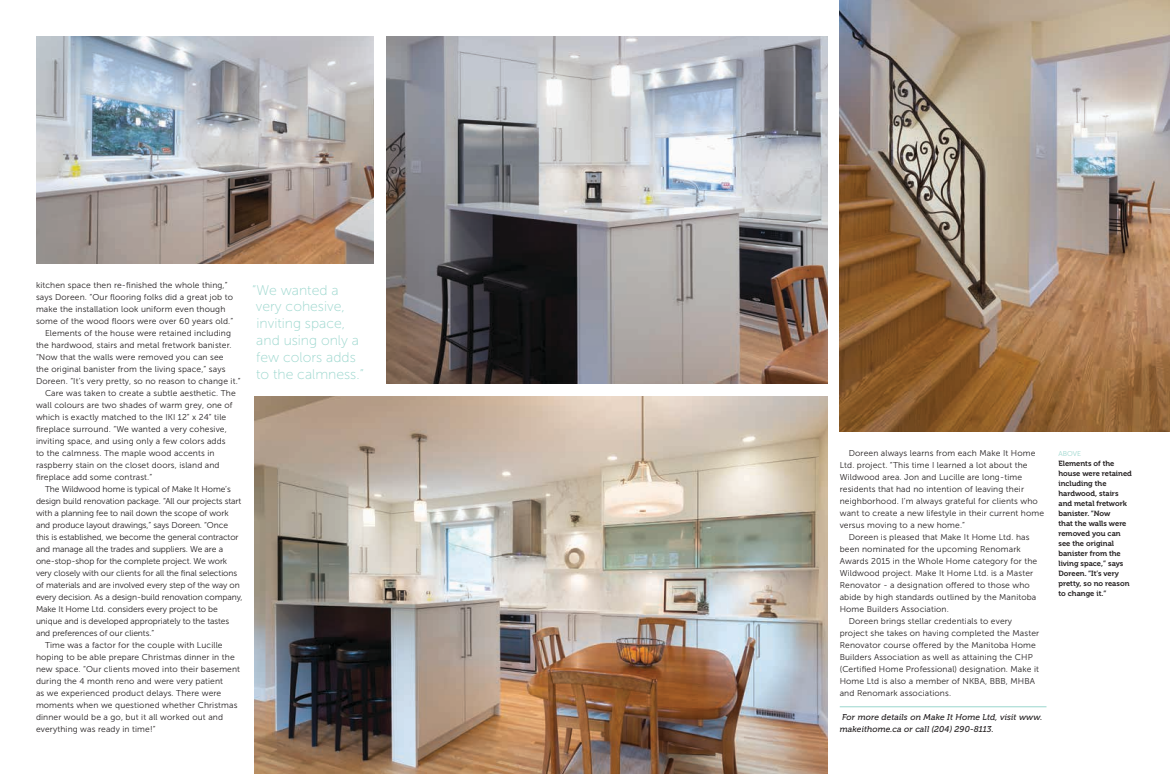
<style>
.page{position:relative;width:1170px;height:774px;background:#fff}
.page>*{position:absolute;margin:0;border:0;box-sizing:border-box;transform-origin:0 0}
.t1{font:14px/16.8px "Museo Sans 100";color:#9ad6cd}
.t2{font:8.5px "Museo Sans 300";letter-spacing:.015em;color:#231f20}
.t3{font:8.5px "Museo Sans 300";letter-spacing:-.01em;color:#231f20}
.t4{font:italic 8.5px/12px "Museo 500";letter-spacing:.015em;color:#231f20}
.t5{font:7.5px/10px "Museo 700";color:#231f20}
.t6{font:7px "Museo Sans 300";color:#9ad6cd}
</style>
<div class="page">
<img style="left:840px;top:0;width:330px;height:432px">
<hr style="left:840px;top:707px;width:206px;height:1px;background:#9ad6cd">
<img style="left:386px;top:36px;width:442px;height:348px">
<img style="left:36px;top:36px;width:338px;height:228px">
<img style="left:255px;top:396px;width:573px;height:378px">
<p class="t2" style="left:36px;top:280px;width:193px">kitchen space then re-finished the whole thing,”</p>
<p class="t2" style="left:36px;top:292px;width:199px">says Doreen. “Our flooring folks did a great job to</p>
<p class="t2" style="left:36px;top:304px;width:191px">make the installation look uniform even though</p>
<p class="t2" style="left:36px;top:317px;width:199px">some of the wood floors were over 60 years old.”</p>
<p class="t2" style="left:45px;top:329px;width:188px">Elements of the house were retained including</p>
<p class="t2" style="left:36px;top:341px;width:197px">the hardwood, stairs and metal fretwork banister.</p>
<p class="t2" style="left:36px;top:353px;width:189px">“Now that the walls were removed you can see</p>
<p class="t2" style="left:36px;top:365px;width:191px">the original banister from the living space,” says</p>
<p class="t2" style="left:36px;top:377px;width:206px">Doreen. “It’s very pretty, so no reason to change it.”</p>
<p class="t2" style="left:45px;top:389px;width:192px">Care was taken to create a subtle aesthetic. The</p>
<p class="t2" style="left:36px;top:401px;width:198px">wall colours are two shades of warm grey, one of</p>
<p class="t2" style="left:36px;top:413px;width:192px">which is exactly matched to the IKI 12” x 24” tile</p>
<p class="t2" style="left:36px;top:425px;width:192px">fireplace surround. “We wanted a very cohesive,</p>
<p class="t2" style="left:36px;top:437px;width:191px">inviting space, and using only a few colors adds</p>
<p class="t2" style="left:36px;top:449px;width:180px">to the calmness. The maple wood accents in</p>
<p class="t2" style="left:36px;top:461px;width:185px">raspberry stain on the closet doors, island and</p>
<p class="t2" style="left:36px;top:473px;width:118px">fireplace add some contrast.”</p>
<p class="t3" style="left:45px;top:485px;width:187px">The Wildwood home is typical of Make It Home’s</p>
<p class="t3" style="left:36px;top:497px;width:207px">design build renovation package. “All our projects start</p>
<p class="t3" style="left:36px;top:509px;width:194px">with a planning fee to nail down the scope of work</p>
<p class="t3" style="left:36px;top:521px;width:194px">and produce layout drawings,” says Doreen. “Once</p>
<p class="t3" style="left:36px;top:533px;width:204px">this is established, we become the general contractor</p>
<p class="t3" style="left:36px;top:545px;width:189px">and manage all the trades and suppliers. We are a</p>
<p class="t3" style="left:36px;top:557px;width:193px">one-stop-shop for the complete project. We work</p>
<p class="t3" style="left:36px;top:569px;width:203px">very closely with our clients for all the final selections</p>
<p class="t3" style="left:36px;top:581px;width:205px">of materials and are involved every step of the way on</p>
<p class="t3" style="left:36px;top:593px;width:208px">every decision. As a design-build renovation company,</p>
<p class="t3" style="left:36px;top:605px;width:183px">Make It Home Ltd. considers every project to be</p>
<p class="t3" style="left:36px;top:617px;width:195px">unique and is developed appropriately to the tastes</p>
<p class="t3" style="left:36px;top:629px;width:120px">and preferences of our clients.”</p>
<p class="t2" style="left:45px;top:641px;width:179px">Time was a factor for the couple with Lucille</p>
<p class="t2" style="left:36px;top:653px;width:200px">hoping to be able prepare Christmas dinner in the</p>
<p class="t2" style="left:36px;top:665px;width:206px">new space. “Our clients moved into their basement</p>
<p class="t2" style="left:36px;top:677px;width:189px">during the 4 month reno and were very patient</p>
<p class="t2" style="left:36px;top:689px;width:187px">as we experienced product delays. There were</p>
<p class="t2" style="left:36px;top:701px;width:203px">moments when we questioned whether Christmas</p>
<p class="t2" style="left:36px;top:713px;width:189px">dinner would be a go, but it all worked out and</p>
<p class="t2" style="left:36px;top:725px;width:121px">everything was ready in time!”</p>
<h1 class="t1" style="left:252px;top:281px;width:113px">“We wanted a very cohesive, inviting space, and using only a few colors adds to the calmness.”</h1>
<p class="t2" style="left:849px;top:448px;width:188px">Doreen always learns from each Make It Home</p>
<p class="t2" style="left:840px;top:460px;width:189px">Ltd. project. “This time I learned a lot about the</p>
<p class="t2" style="left:840px;top:472px;width:184px">Wildwood area. Jon and Lucille are long-time</p>
<p class="t2" style="left:840px;top:485px;width:186px">residents that had no intention of leaving their</p>
<p class="t2" style="left:840px;top:497px;width:200px">neighborhood. I’m always grateful for clients who</p>
<p class="t2" style="left:840px;top:509px;width:206px">want to create a new lifestyle in their current home</p>
<p class="t2" style="left:840px;top:521px;width:127px">versus moving to a new home.”</p>
<p class="t2" style="left:849px;top:533px;width:182px">Doreen is pleased that Make It Home Ltd. has</p>
<p class="t2" style="left:840px;top:545px;width:183px">been nominated for the upcoming Renomark</p>
<p class="t2" style="left:840px;top:557px;width:199px">Awards 2015 in the Whole Home category for the</p>
<p class="t2" style="left:840px;top:569px;width:195px">Wildwood project. Make It Home Ltd. is a Master</p>
<p class="t2" style="left:840px;top:581px;width:192px">Renovator - a designation offered to those who</p>
<p class="t2" style="left:840px;top:593px;width:198px">abide by high standards outlined by the Manitoba</p>
<p class="t2" style="left:840px;top:605px;width:111px">Home Builders Association.</p>
<p class="t2" style="left:849px;top:617px;width:165px">Doreen brings stellar credentials to every</p>
<p class="t2" style="left:840px;top:629px;width:201px">project she takes on having completed the Master</p>
<p class="t2" style="left:840px;top:641px;width:197px">Renovator course offered by the Manitoba Home</p>
<p class="t2" style="left:840px;top:653px;width:195px">Builders Association as well as attaining the CHP</p>
<p class="t2" style="left:840px;top:665px;width:201px">(Certified Home Professional) designation. Make it</p>
<p class="t2" style="left:840px;top:677px;width:197px">Home Ltd is also a member of NKBA, BBB, MHBA</p>
<p class="t2" style="left:840px;top:689px;width:113px">and Renomark associations.</p>
<p class="t4" style="left:840px;top:711px;width:204px">For more details on Make It Home Ltd, visit www. makeithome.ca or call (204) 290-8113.</p>
<p class="t6" style="left:1058px;top:449px;width:24px">ABOVE</p>
<p class="t5" style="left:1058px;top:458px;width:75px">Elements of the house were retained including the hardwood, stairs and metal fretwork banister. “Now<br>that the walls were removed you can see the original banister from the living space,” says<br>Doreen. “It’s very pretty, so no reason to change it.”</p>
</div>
